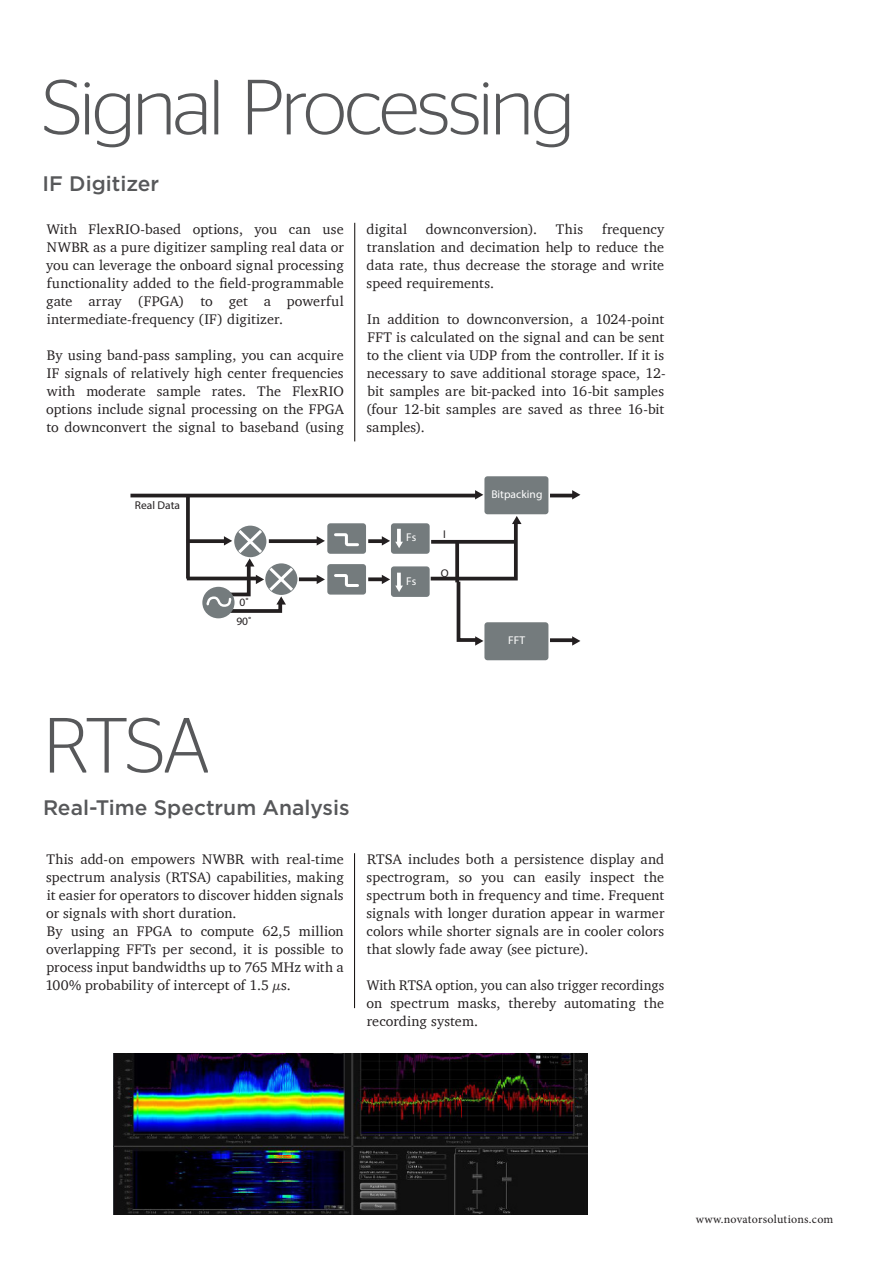
<style>
.page{position:relative;width:893px;height:1263px;background:#fff}
.page>*{position:absolute;margin:0;border:0;box-sizing:border-box;transform-origin:0 0}
.rubbe_Stag_sans_ligh{font:300 78px "Stag Sans";letter-spacing:-.035em;color:#57585a}
.Mellis_Gotham_20_dar{font:500 21px "Gotham";color:#57585a}
.bröd_Charter_9_5_12{font:14.25px/18px "Charter";letter-spacing:.005em;color:#231f20;text-align:justify}
.bröd_Charter_9_5_12-2{font:14.25px/18px "Charter";letter-spacing:.005em;color:#231f20;text-align:justify;scale:.96 1}
.t1{font:12px "Minion Pro";letter-spacing:.02em;color:#231f20}
.t2{font:11.25px "Myriad Pro";color:#fff}
.t3{font:11.25px/19px "Myriad Pro";color:#231f20}
</style>
<div class="page">
<img style="left:114px;top:1053px;width:473px;height:161px">
<hr style="left:354px;top:223px;width:1px;height:218px;background:#0c0806">
<div style="left:484px;top:476px;width:64px;height:38px;background:#747b7d;border-radius:3px"></div>
<div style="left:484px;top:622px;width:64px;height:38px;background:#747b7d;border-radius:3px"></div>
<hr style="left:130px;top:494px;width:346px;height:3px;background:#231f20">
<hr style="left:550px;top:494px;width:24px;height:3px;background:#231f20">
<svg style="left:572px;top:490px;width:8px;height:9px"></svg>
<svg style="left:550px;top:638px;width:22px;height:4px"></svg>
<svg style="left:572px;top:636px;width:8px;height:10px"></svg>
<svg style="left:184px;top:490px;width:337px;height:156px"></svg>
<hr style="left:354px;top:853px;width:1px;height:155px;background:#0c0806">
<p class="rubbe_Stag_sans_ligh" style="left:43px;top:64px;width:534px">Signal Processing</p>
<p class="Mellis_Gotham_20_dar" style="left:43px;top:172px;width:118px">IF Digitizer</p>
<p class="bröd_Charter_9_5_12" style="left:46px;top:220px;width:299px">With FlexRIO-based options, you can use NWBR as a pure digitizer sampling real data or you can leverage the onboard signal processing functionality added to the field-programmable gate array (FPGA) to get a powerful intermediate-frequency (IF) digitizer.</p>
<p class="bröd_Charter_9_5_12" style="left:46px;top:346px;width:299px">By using band-pass sampling, you can acquire IF signals of relatively high center frequencies with moderate sample rates. The FlexRIO options include signal processing on the FPGA to downconvert the signal to baseband (using</p>
<p class="t3" style="left:135px;top:496px;width:47px">Real Data</p>
<p class="t3" style="left:236px;top:593px;width:17px">0˚<br>90˚</p>
<p class="bröd_Charter_9_5_12" style="left:367px;top:220px;width:299px;text-indent:235px">frequency translation and decimation help to reduce the data rate, thus decrease the storage and write speed requirements.</p>
<p class="bröd_Charter_9_5_12" style="left:366px;top:310px;width:301px">In addition to downconversion, a 1024-point FFT is calculated on the signal and can be sent to the client via UDP from the controller. If it is necessary to save additional storage space, 12- bit samples are bit-packed into 16-bit samples (four 12-bit samples are saved as three 16-bit samples).</p>
<p class="bröd_Charter_9_5_12" style="left:367px;top:220px;width:42px">digital</p>
<p class="bröd_Charter_9_5_12" style="left:426px;top:220px;width:113px">downconversion).</p>
<p class="bröd_Charter_9_5_12" style="left:556px;top:220px;width:29px">This</p>
<p class="t2" style="left:406px;top:531px;width:12px">Fs</p>
<p class="t2" style="left:406px;top:574px;width:12px">Fs</p>
<p class="t3" style="left:443px;top:525px;width:4px">I</p>
<p class="t3" style="left:441px;top:563px;width:9px">Q</p>
<p class="t2" style="left:491px;top:487px;width:53px">Bitpacking</p>
<p class="t2" style="left:508px;top:634px;width:18px">FFT</p>
<p class="rubbe_Stag_sans_ligh" style="left:43px;top:702px;width:169px">RTSA</p>
<p class="Mellis_Gotham_20_dar" style="left:43px;top:796px;width:308px">Real-Time Spectrum Analysis</p>
<p class="bröd_Charter_9_5_12" style="left:46px;top:850px;width:299px">This add-on empowers NWBR with real-time spectrum analysis (RTSA) capabilities, making it easier for operators to discover hidden signals or signals with short duration.</p>
<p class="bröd_Charter_9_5_12" style="left:45px;top:922px;width:300px">By using an FPGA to compute 62,5 million overlapping FFTs per second, it is possible to process input bandwidths up to 765 MHz with a 100% probability of intercept of 1.5 µs.</p>
<p class="bröd_Charter_9_5_12" style="left:367px;top:850px;width:299px">RTSA includes both a persistence display and spectrogram, so you can easily inspect the spectrum both in frequency and time. Frequent signals with longer duration appear in warmer colors while shorter signals are in cooler colors that slowly fade away (see picture).</p>
<p class="bröd_Charter_9_5_12-2" style="left:367px;top:976px;width:311px">With RTSA option, you can also trigger recordings on spectrum masks, thereby automating the recording system.</p>
<p class="t1" style="left:696px;top:1211px;width:139px">www.novatorsolutions.com</p>
</div>
